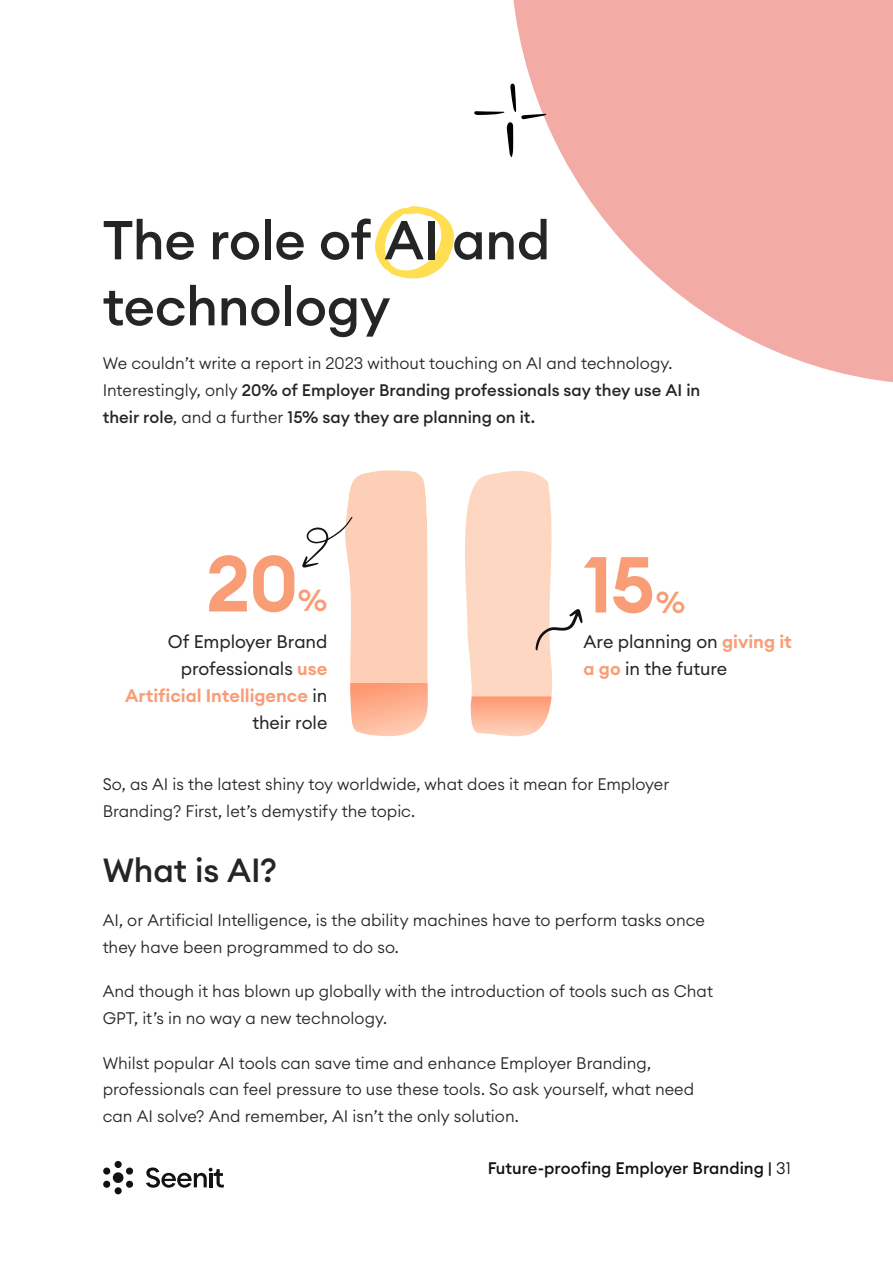
<style>
.page{position:relative;width:893px;height:1263px;background:#fff}
.page>*{position:absolute;margin:0;border:0;box-sizing:border-box;transform-origin:0 0}
.t1{font:600 78px "Euclid Circular A";color:#f99d77}
.t2{font:500 54px/66px "Euclid Circular A";letter-spacing:-.01em;color:#242527}
.t3{font:500 33px "Euclid Circular A";letter-spacing:-.005em;color:#242527}
.t4{font:500 30px "Euclid Circular A";color:#f99d77}
.t5{font:18px/27px "Euclid Circular A";letter-spacing:-.005em;color:#242527}
.t6{font:300 16.5px/27px "Euclid Circular A";color:#242527}
.t7{font:500 16.5px "Euclid Circular A";color:#121212}
.s1{font-weight:500}
.s2{font-weight:600;color:#f99d77}
.s3{font-weight:300}
</style>
<div class="page">
<svg style="left:146px;top:1167px;width:78px;height:21px"></svg>
<div style="left:113px;top:1172px;width:10px;height:11px;background:#121212;border-radius:50%"></div>
<div style="left:115px;top:1161px;width:7px;height:7px;background:#121212;border-radius:50%"></div>
<div style="left:115px;top:1187px;width:7px;height:7px;background:#121212;border-radius:50%"></div>
<svg style="left:126px;top:1167px;width:8px;height:21px"></svg>
<svg style="left:103px;top:1167px;width:8px;height:21px"></svg>
<svg style="left:375px;top:206px;width:79px;height:72px"></svg>
<svg style="left:302px;top:470px;width:126px;height:266px"></svg>
<svg style="left:465px;top:471px;width:118px;height:265px"></svg>
<svg style="left:511px;top:0;width:382px;height:383px;fill:#f2aba5"></svg>
<svg style="left:474px;top:84px;width:72px;height:73px"></svg>
<h2 class="t2" style="left:103px;top:207px;width:449px">The role of AI and technology</h2>
<p class="t6" style="left:103px;top:350px;width:599px">We couldn’t write a report in 2023 without touching on AI and technology.<br>Interestingly, only <span class="s1">20% of Employer Branding professionals say they use AI in their role</span>, and a further <span class="s1">15% say they are planning on it.</span></p>
<h1 class="t1" style="left:206px;top:533px;width:94px">20</h1>
<h3 class="t4" style="left:298px;top:581px;width:31px">%</h3>
<p class="t5" style="left:125px;top:628px;width:204px;text-align:right">Of Employer Brand professionals <span class="s2">use<br>Artificial Intelligence</span> in their role</p>
<h1 class="t1" style="left:584px;top:534px;width:73px">15</h1>
<h3 class="t4" style="left:656px;top:582px;width:31px">%</h3>
<p class="t5" style="left:584px;top:628px;width:210px">Are planning on <span class="s2">giving it a go</span> in the future</p>
<p class="t6" style="left:103px;top:771px;width:568px">So, as AI is the latest shiny toy worldwide, what does it mean for Employer<br>Branding? First, let’s demystify the topic.</p>
<h3 class="t3" style="left:103px;top:849px;width:176px">What is AI?</h3>
<p class="t6" style="left:103px;top:907px;width:604px">AI, or Artificial Intelligence, is the ability machines have to perform tasks once they have been programmed to do so.</p>
<p class="t6" style="left:103px;top:978px;width:612px">And though it has blown up globally with the introduction of tools such as Chat<br>GPT, it’s in no way a new technology.</p>
<p class="t6" style="left:103px;top:1049px;width:593px">Whilst popular AI tools can save time and enhance Employer Branding, professionals can feel pressure to use these tools. So ask yourself, what need can AI solve? And remember, AI isn’t the only solution.</p>
<p class="t7" style="left:488px;top:1158px;width:305px">Future-proofing Employer Branding | <span class="s3">31</span></p>
</div>
